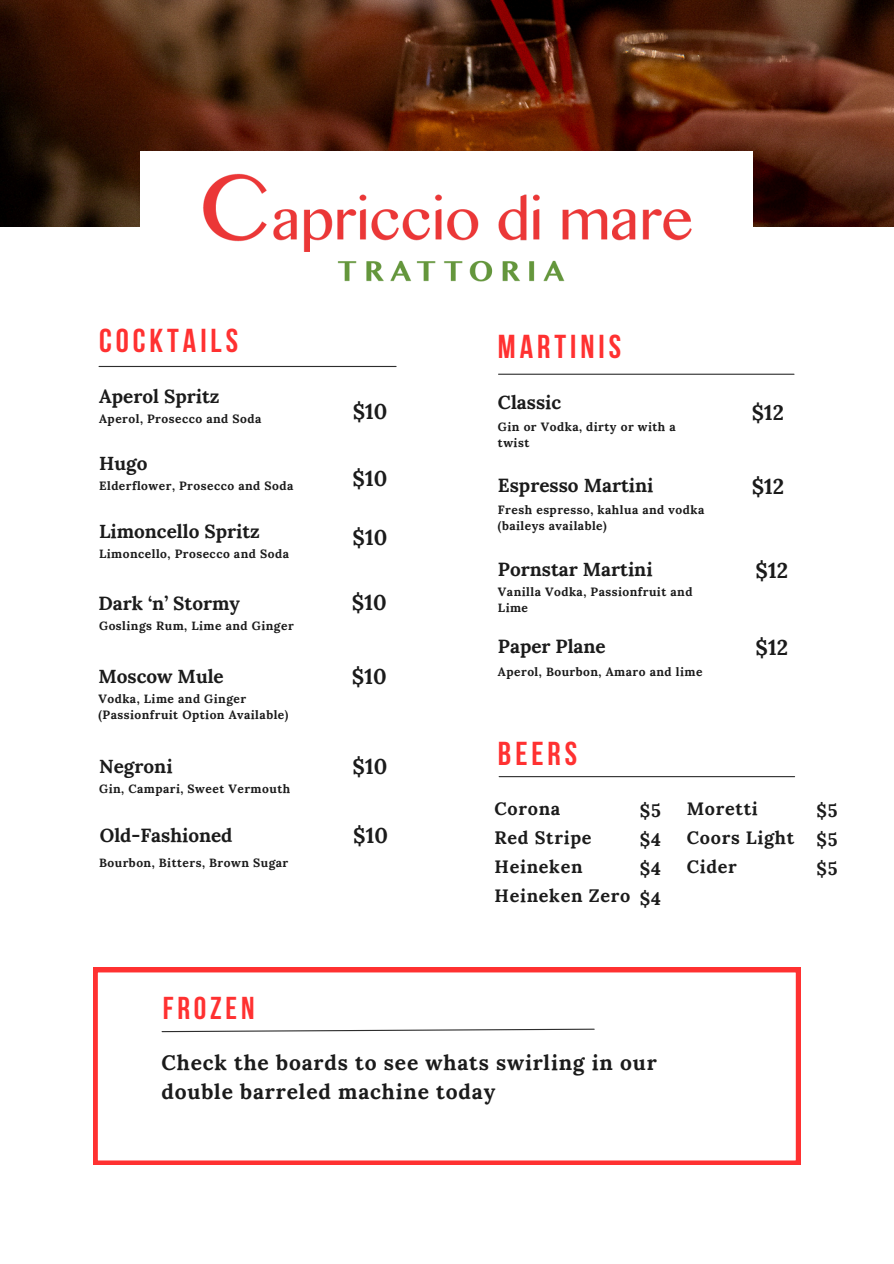
<style>
.page{position:relative;width:894px;height:1264px;background:#fff}
.page>*{position:absolute;margin:0;border:0;box-sizing:border-box;transform-origin:0 0}
.t1{font:700 33px "Bebas Neue";letter-spacing:.12em;color:#ff3131}
.t2{font:700 31.5px "Bebas Neue";letter-spacing:.12em;color:#ff3131}
.t3{font:700 21.3px "Lora";color:#1b1b1b}
.t4{font:700 21px/29.2px "Lora";letter-spacing:.04em;color:#1b1b1b}
.t5{font:700 18.9px "Lora";color:#1b1b1b}
.t6{font:700 18px/29.2px "Lora";letter-spacing:.04em;color:#1b1b1b}
.t7{font:700 12px/16px "Lora";letter-spacing:.04em;color:#1b1b1b}
</style>
<div class="page">
<hr style="left:99px;top:366px;width:297px;height:1px;background:#2d2d2d">
<hr style="left:498px;top:373px;width:295px;height:2px;background:#2d2d2d">
<img style="left:0;top:0;width:893px;height:227px">
<hr style="left:499px;top:776px;width:295px;height:1px;background:#2d2d2d">
<div style="left:141px;top:151px;width:611px;height:152px;background:#fff"></div>
<img style="left:203px;top:173px;width:489px;height:109px">
<svg style="left:93px;top:967px;width:707px;height:197px"></svg>
<p class="t1" style="left:99px;top:327px;width:140px">COCKTAILS</p>
<p class="t5" style="left:99px;top:384px;width:122px">Aperol Spritz</p>
<p class="t7" style="left:99px;top:411px;width:164px">Aperol, Prosecco and Soda</p>
<p class="t5" style="left:99px;top:450px;width:50px">Hugo</p>
<p class="t7" style="left:99px;top:477px;width:196px">Elderflower, Prosecco and Soda</p>
<p class="t5" style="left:99px;top:518px;width:162px">Limoncello Spritz</p>
<h2 class="t7" style="left:99px;top:545px;width:191px">Limoncello, Prosecco and Soda</h2>
<p class="t5" style="left:98px;top:591px;width:143px">Dark ‘n’ Stormy</p>
<h2 class="t7" style="left:99px;top:618px;width:196px">Goslings Rum, Lime and Ginger</h2>
<p class="t5" style="left:98px;top:664px;width:127px">Moscow Mule</p>
<h4 class="t7" style="left:98px;top:690px;width:149px">Vodka, Lime and Ginger</h4>
<p class="t7" style="left:98px;top:706px;width:191px">(Passionfruit Option Available)</p>
<p class="t5" style="left:99px;top:754px;width:75px">Negroni</p>
<h2 class="t7" style="left:99px;top:780px;width:192px">Gin, Campari, Sweet Vermouth</h2>
<p class="t5" style="left:100px;top:823px;width:134px">Old-Fashioned</p>
<h2 class="t7" style="left:99px;top:854px;width:191px">Bourbon, Bitters, Brown Sugar</h2>
<p class="t2" style="left:163px;top:995px;width:93px">FROZEN</p>
<h1 class="t3" style="left:352px;top:398px;width:36px">$10</h1>
<h4 class="t3" style="left:352px;top:464px;width:36px">$10</h4>
<h4 class="t3" style="left:352px;top:524px;width:36px">$10</h4>
<h4 class="t3" style="left:352px;top:588px;width:36px">$10</h4>
<h2 class="t3" style="left:352px;top:662px;width:36px">$10</h2>
<h4 class="t3" style="left:352px;top:752px;width:36px">$10</h4>
<h4 class="t3" style="left:353px;top:821px;width:36px">$10</h4>
<p class="t1" style="left:498px;top:333px;width:124px">MARTINIS</p>
<h2 class="t5" style="left:498px;top:390px;width:65px">Classic</h2>
<h2 class="t7" style="left:498px;top:418px;width:179px">Gin or Vodka, dirty or with a twist</h2>
<h4 class="t5" style="left:498px;top:473px;width:157px">Espresso Martini</h4>
<h4 class="t7" style="left:498px;top:502px;width:208px">Fresh espresso, kahlua and vodka (baileys available)</h4>
<p class="t5" style="left:498px;top:557px;width:156px">Pornstar Martini</p>
<p class="t7" style="left:498px;top:584px;width:196px">Vanilla Vodka, Passionfruit and<br>Lime</p>
<p class="t5" style="left:498px;top:633px;width:109px">Paper Plane</p>
<h2 class="t7" style="left:498px;top:663px;width:206px">Aperol, Bourbon, Amaro and lime</h2>
<h4 class="t1" style="left:498px;top:740px;width:81px">BEERS</h4>
<p class="t4" style="left:751px;top:397px;width:34px">$12</p>
<h2 class="t3" style="left:751px;top:472px;width:34px">$12</h2>
<h1 class="t3" style="left:755px;top:557px;width:34px">$12</h1>
<h4 class="t3" style="left:755px;top:633px;width:34px">$12</h4>
<p class="t6" style="left:494px;top:793px;width:137px">Corona<br>Red Stripe<br>Heineken<br>Heineken Zero</p>
<h2 class="t6" style="left:639px;top:795px;width:23px;text-align:justify">$5 $4 $4 $4</h2>
<h2 class="t6" style="left:686px;top:793px;width:109px">Moretti<br>Coors Light<br>Cider</h2>
<h1 class="t6" style="left:816px;top:795px;width:23px;text-align:justify">$5 $5 $5</h1>
<h4 class="t4" style="left:161px;top:1047px;width:496px">Check the boards to see whats swirling in our double barreled machine today</h4>
</div>
